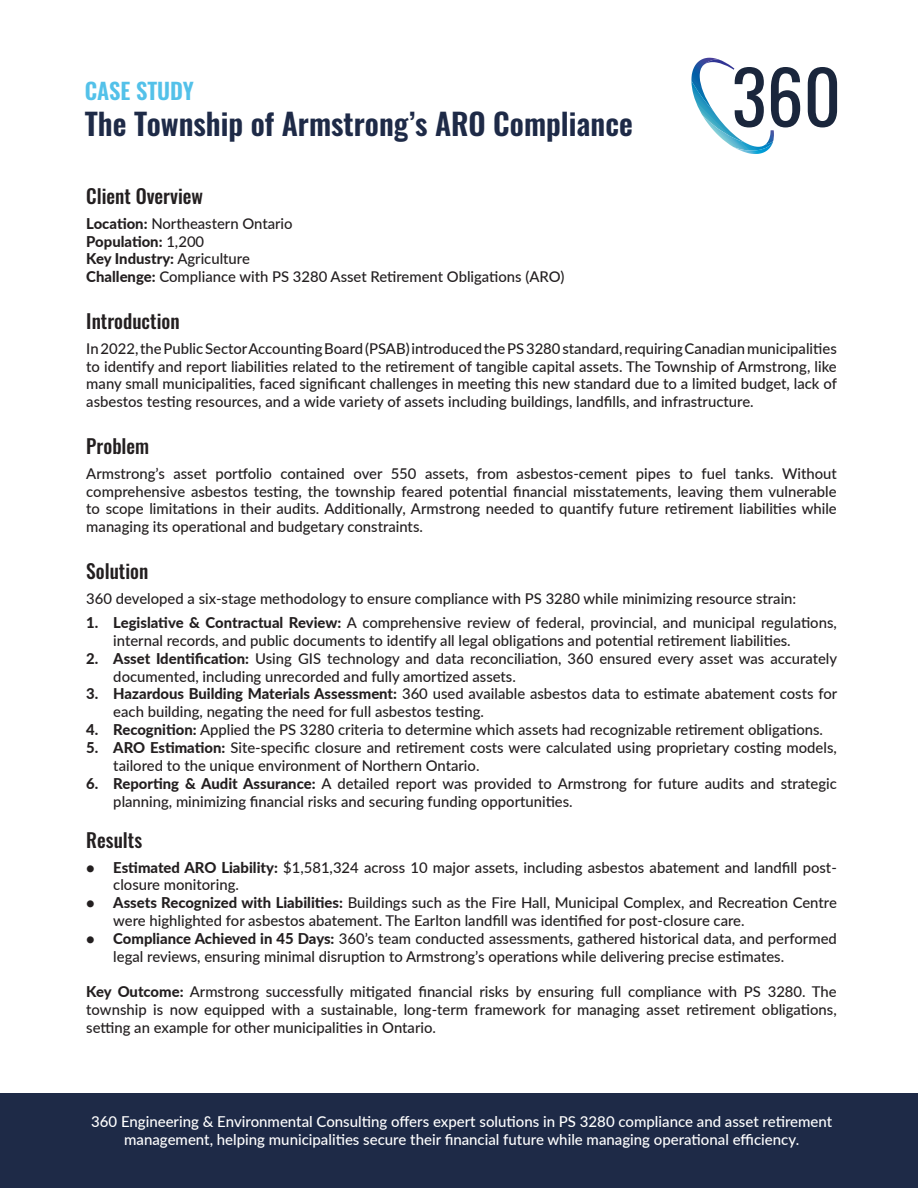
<style>
.page{position:relative;width:918px;height:1188px;background:#fff}
.page>*{position:absolute;margin:0;border:0;box-sizing:border-box;transform-origin:0 0}
.t1{font:600 30px "Oswald";color:#1e2a47}
.t2{font:600 22.5px "Oswald";color:#53c1e9}
.t3{font:500 19.5px "Oswald";color:#231f20}
.t4{font:500 15px/18px "Lato";color:#fff;text-align:center}
.t5{font:500 14.85px/17.9px "Lato";color:#231f20}
.t6{font:800 14.85px "Lato";color:#231f20}
.s1{font-weight:800}
.s2{font-weight:500}
</style>
<div class="page">
<div style="left:0;top:1094px;width:918px;height:94px;background:#1e2a47"></div>
<svg style="left:808px;top:67px;width:29px;height:60px"></svg>
<svg style="left:691px;top:58px;width:109px;height:96px"></svg>
<p class="t2" style="left:85px;top:79px;width:111px">CASE STUDY</p>
<p class="t1" style="left:85px;top:108px;width:549px">The Township of Armstrong’s ARO Compliance</p>
<p class="t3" style="left:86px;top:186px;width:118px">Client Overview</p>
<p class="t5" style="left:86px;top:214px;width:208px"><span class="s1">Location:</span> Northeastern Ontario</p>
<p class="t6" style="left:86px;top:230px;width:119px">Population: <span class="s2">1,200</span></p>
<p class="t6" style="left:86px;top:248px;width:165px">Key Industry: <span class="s2">Agriculture</span></p>
<p class="t5" style="left:86px;top:267px;width:480px"><span class="s1">Challenge:</span> Compliance with PS 3280 Asset Retirement Obligations (ARO)</p>
<p class="t3" style="left:86px;top:311px;width:95px">Introduction</p>
<p class="t5" style="left:86px;top:339px;width:752px;text-align:justify">In 2022, the Public Sector Accounting Board (PSAB) introduced the PS 3280 standard, requiring Canadian municipalities to identify and report liabilities related to the retirement of tangible capital assets. The Township of Armstrong, like many small municipalities, faced significant challenges in meeting this new standard due to a limited budget, lack of asbestos testing resources, and a wide variety of assets including buildings, landfills, and infrastructure.</p>
<p class="t3" style="left:86px;top:436px;width:64px">Problem</p>
<p class="t5" style="left:86px;top:464px;width:752px;text-align:justify">Armstrong’s asset portfolio contained over 550 assets, from asbestos-cement pipes to fuel tanks. Without comprehensive asbestos testing, the township feared potential financial misstatements, leaving them vulnerable to scope limitations in their audits. Additionally, Armstrong needed to quantify future retirement liabilities while managing its operational and budgetary constraints.</p>
<p class="t3" style="left:86px;top:561px;width:64px">Solution</p>
<p class="t5" style="left:86px;top:589px;width:712px">360 developed a six-stage methodology to ensure compliance with PS 3280 while minimizing resource strain:</p>
<p class="t5" style="left:113px;top:613px;width:725px;text-indent:-27px"><span class="s1">1. Legislative &amp; Contractual Review:</span> A comprehensive review of federal, provincial, and municipal regulations, internal records, and public documents to identify all legal obligations and potential retirement liabilities.</p>
<p class="t5" style="left:113px;top:649px;width:725px;text-indent:-27px"><span class="s1">2. Asset Identification:</span> Using GIS technology and data reconciliation, 360 ensured every asset was accurately documented, including unrecorded and fully amortized assets.</p>
<p class="t5" style="left:113px;top:685px;width:725px;text-indent:-27px"><span class="s1">3. Hazardous Building Materials Assessment:</span> 360 used available asbestos data to estimate abatement costs for each building, negating the need for full asbestos testing.</p>
<p class="t5" style="left:86px;top:720px;width:738px"><span class="s1">4. Recognition:</span> Applied the PS 3280 criteria to determine which assets had recognizable retirement obligations.</p>
<p class="t5" style="left:113px;top:738px;width:725px;text-indent:-27px"><span class="s1">5. ARO Estimation:</span> Site-specific closure and retirement costs were calculated using proprietary costing models, tailored to the unique environment of Northern Ontario.</p>
<p class="t5" style="left:113px;top:774px;width:725px;text-indent:-27px"><span class="s1">6. Reporting &amp; Audit Assurance:</span> A detailed report was provided to Armstrong for future audits and strategic planning, minimizing financial risks and securing funding opportunities.</p>
<p class="t3" style="left:86px;top:830px;width:57px">Results</p>
<p class="t5" style="left:113px;top:858px;width:725px;text-indent:-27px"><span class="s1">• Estimated ARO Liability:</span> $1,581,324 across 10 major assets, including asbestos abatement and landfill post&shy;closure monitoring.</p>
<p class="t5" style="left:113px;top:893px;width:725px;text-indent:-27px"><span class="s1">• Assets Recognized with Liabilities:</span> Buildings such as the Fire Hall, Municipal Complex, and Recreation Centre were highlighted for asbestos abatement. The Earlton landfill was identified for post-closure care.</p>
<p class="t5" style="left:113px;top:929px;width:725px;text-indent:-27px"><span class="s1">• Compliance Achieved in 45 Days:</span> 360’s team conducted assessments, gathered historical data, and performed legal reviews, ensuring minimal disruption to Armstrong’s operations while delivering precise estimates.</p>
<p class="t5" style="left:86px;top:982px;width:752px;text-align:justify"><span class="s1">Key Outcome:</span> Armstrong successfully mitigated financial risks by ensuring full compliance with PS 3280. The township is now equipped with a sustainable, long-term framework for managing asset retirement obligations, setting an example for other municipalities in Ontario.</p>
<p class="t4" style="left:91px;top:1112px;width:743px">360 Engineering &amp; Environmental Consulting offers expert solutions in PS 3280 compliance and asset retirement management, helping municipalities secure their financial future while managing operational efficiency.</p>
</div>
